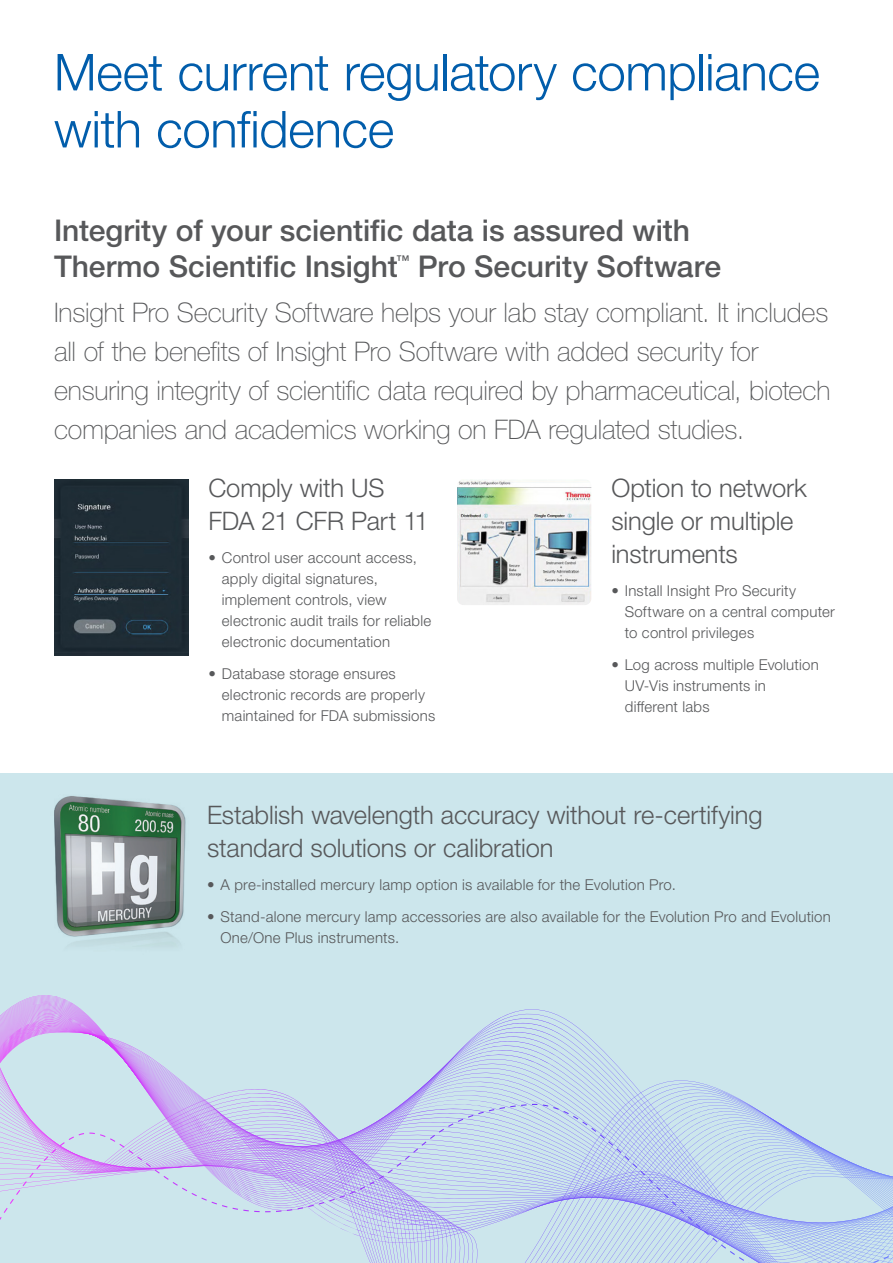
<style>
.page{position:relative;width:893px;height:1263px;background:#fff}
.page>*{position:absolute;margin:0;border:0;box-sizing:border-box;transform-origin:0 0}
.t1{font:300 51px/57px "Helvetica Neue LTW1 G";letter-spacing:-.01em;color:#015dab}
.t2{font:500 30px/36px "Helvetica Neue LTW1 G";color:#57585a}
.t3{font:100 27px/39px "Helvetica Neue LTW1 G";letter-spacing:-.005em;color:#57585a}
.t4{font:300 25.5px/33px "Helvetica Neue LTW1 G";letter-spacing:-.005em;color:#57585a}
.t5{font:300 15px/21px "Helvetica Neue LTW1 G";letter-spacing:.015em;color:#57585a}
.t6{font:500 13.5px "Helvetica Neue LTW1 G";color:#57585a}
</style>
<div class="page">
<div style="left:0;top:773px;width:893px;height:490px;background:#cce6ec"></div>
<img style="left:54px;top:479px;width:134px;height:177px">
<svg style="left:0;top:1028px;width:619px;height:39px"></svg>
<svg style="left:0;top:1088px;width:726px;height:4px"></svg>
<svg style="left:0;top:1092px;width:734px;height:4px"></svg>
<svg style="left:0;top:1096px;width:741px;height:4px"></svg>
<svg style="left:0;top:1100px;width:748px;height:4px"></svg>
<svg style="left:0;top:1162px;width:893px;height:101px"></svg>
<svg style="left:44px;top:1104px;width:593px;height:64px"></svg>
<img style="left:457px;top:480px;width:134px;height:125px">
<img style="left:54px;top:796px;width:132px;height:150px">
<h1 class="t1" style="left:54px;top:44px;width:767px">Meet current regulatory compliance with confidence</h1>
<h2 class="t2" style="left:54px;top:213px;width:637px">Integrity of your scientific data is assured with<br>Thermo Scientific Insight</h2>
<p class="t6" style="left:396px;top:252px;width:15px">™</p>
<h2 class="t2" style="left:418px;top:249px;width:305px">Pro Security Software</h2>
<p class="t3" style="left:54px;top:293px;width:778px">Insight Pro Security Software helps your lab stay compliant. It includes all of the benefits of Insight Pro Software with added security for ensuring integrity of scientific data required by pharmaceutical, biotech companies and academics working on FDA regulated studies.</p>
<h3 class="t4" style="left:208px;top:472px;width:222px">Comply with US<br>FDA 21 CFR Part 11</h3>
<p class="t5" style="left:222px;top:548px;width:211px;text-indent:-14px">• Control user account access, apply digital signatures, implement controls, view electronic audit trails for reliable electronic documentation</p>
<p class="t5" style="left:222px;top:663px;width:215px;text-indent:-14px">• Database storage ensures electronic records are properly maintained for FDA submissions</p>
<h3 class="t4" style="left:611px;top:472px;width:197px">Option to network single or multiple instruments</h3>
<p class="t5" style="left:625px;top:581px;width:212px;text-indent:-14px">• Install Insight Pro Security<br>Software on a central computer to control privileges</p>
<p class="t5" style="left:625px;top:654px;width:195px;text-indent:-14px">• Log across multiple Evolution<br>UV-Vis instruments in different labs</p>
<h3 class="t4" style="left:207px;top:798px;width:557px">Establish wavelength accuracy without re-certifying standard solutions or calibration</h3>
<p class="t5" style="left:207px;top:874px;width:470px">• A pre-installed mercury lamp option is available for the Evolution Pro.</p>
<p class="t5" style="left:220px;top:906px;width:612px;text-indent:-14px">• Stand-alone mercury lamp accessories are also available for the Evolution Pro and Evolution<br>One/One Plus instruments.</p>
</div>
